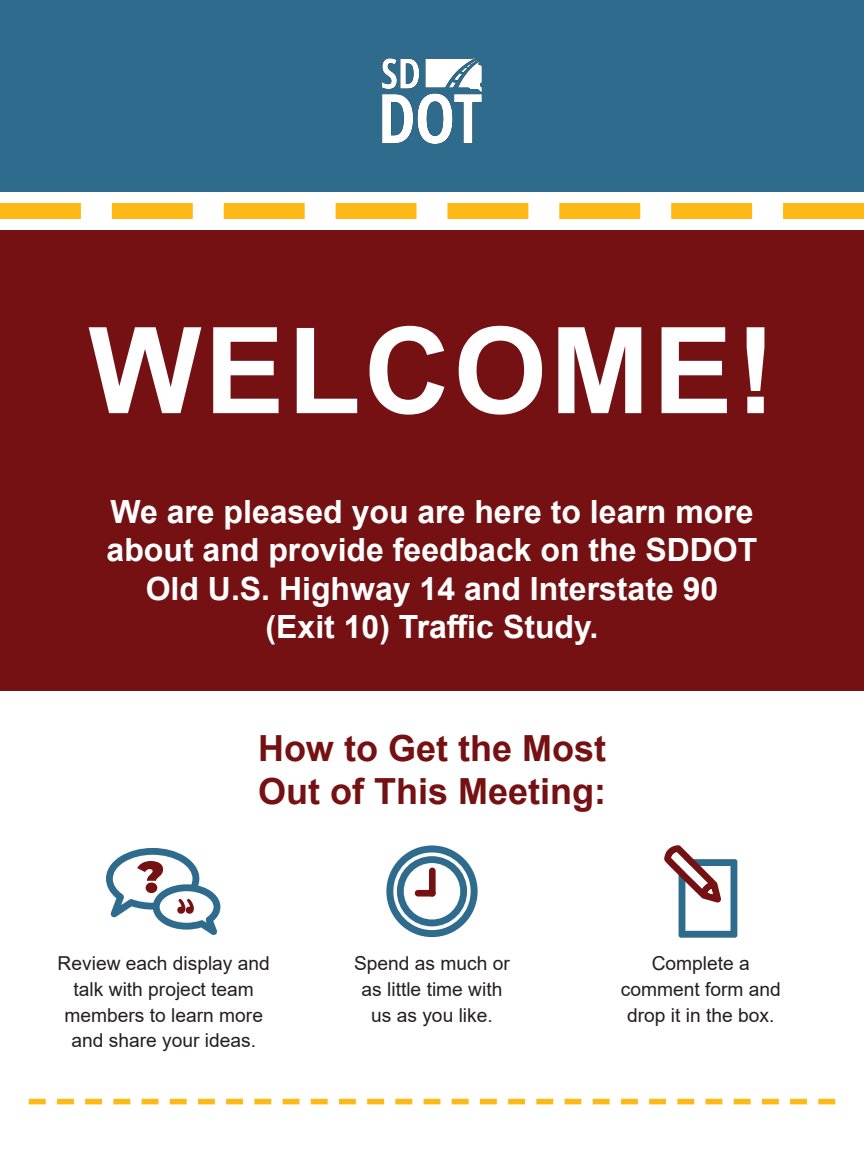
<style>
.page{position:relative;width:864px;height:1152px;background:#fff}
.page>*{position:absolute;margin:0;border:0;box-sizing:border-box;transform-origin:0 0}
.Welcome_Header{font:700 120px "Arial";letter-spacing:.025em;color:#fff}
.Header_1{font:700 36px/43.2px "Arial";color:#751113}
.Welcome_Subheader{font:700 32px/38.4px "Arial";color:#fff;text-align:center}
.Body_Copy{font:19.2px/25.6px "Arial";color:#231f20;text-align:center}
</style>
<div class="page">
<div style="left:0;top:230px;width:864px;height:461px;background:#751113"></div>
<div style="left:0;top:0;width:864px;height:192px;background:#2e6b8d"></div>
<svg style="left:106px;top:848px;width:114px;height:87px"></svg>
<svg style="left:664px;top:845px;width:73px;height:93px"></svg>
<svg style="left:386px;top:845px;width:92px;height:92px"></svg>
<div style="left:415px;top:890px;width:21px;height:7px;background:#751113;border-radius:3px"></div>
<div style="left:429px;top:868px;width:7px;height:29px;background:#751113;border-radius:3px"></div>
<img style="left:382px;top:58px;width:100px;height:86px">
<svg style="left:0;top:203px;width:864px;height:16px"></svg>
<svg style="left:29px;top:1099px;width:806px;height:5px"></svg>
<p class="Welcome_Header" style="left:88px;top:286px;width:689px">WELCOME!</p>
<p class="Welcome_Subheader" style="left:107px;top:493px;width:652px">We are pleased you are here to learn more about and provide feedback on the SDDOT Old U.S. Highway 14 and Interstate 90<br>(Exit 10) Traffic Study.</p>
<p class="Header_1" style="left:258px;top:727px;width:350px">How to Get the Most<br>Out of This Meeting:</p>
<p class="Body_Copy" style="left:58px;top:951px;width:214px">Review each display and talk with project team members to learn more and share your ideas.</p>
<p class="Body_Copy" style="left:354px;top:951px;width:157px">Spend as much or as little time with us as you like.</p>
<p class="Body_Copy" style="left:621px;top:951px;width:162px">Complete a comment form and drop it in the box.</p>
</div>
